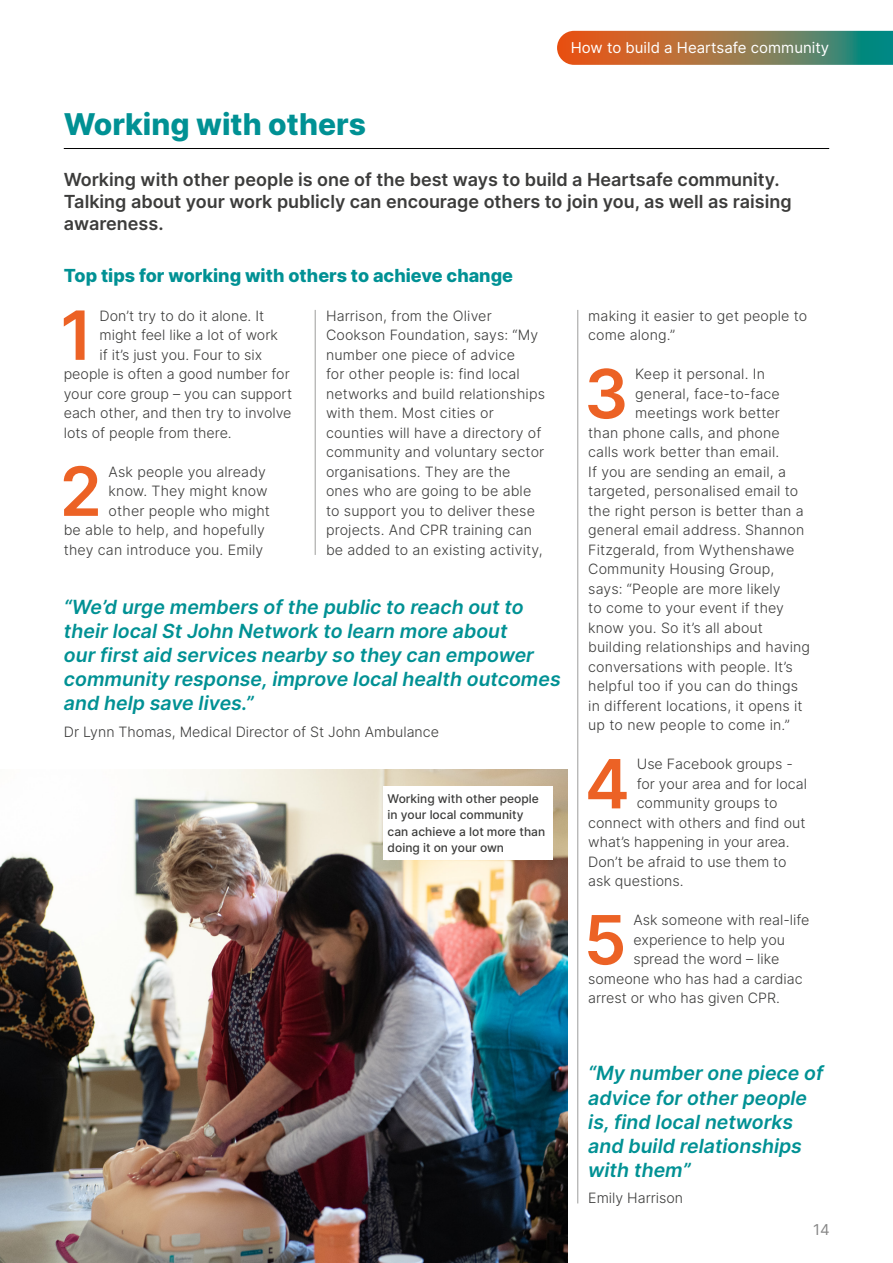
<style>
.page{position:relative;width:893px;height:1263px;background:#fff}
.page>*{position:absolute;margin:0;border:0;box-sizing:border-box;transform-origin:0 0}
.t1{font:600 67.95px "Inter";color:#ec6225}
.t2{font:800 30px "Inter";color:#009194}
.t3{font:italic 600 19.5px/24px "Inter";color:#009194}
.t4{font:600 18px/21.6px "Inter";color:#3c3c3b}
.t5{font:800 18px "Inter";color:#009194}
.t6{font:15px "Inter";color:#fff}
.t7{font:15px "Inter";color:#878787}
.t8{font:300 14.25px/19.5px "Inter";letter-spacing:.01em;color:#3c3c3b}
.t9{font:500 12px/16.5px "Inter";color:#3c3c3b}
</style>
<div class="page">
<svg style="left:557px;top:31px;width:336px;height:34px;background:#90774e"></svg>
<hr style="left:64px;top:148px;width:765px;height:1px;background:#000">
<hr style="left:315px;top:310px;width:1px;height:245px;background:#9d9d9c">
<hr style="left:577px;top:310px;width:1px;height:893px;background:#9d9d9c">
<img style="left:1px;top:770px;width:566px;height:493px">
<div style="left:383px;top:787px;width:170px;height:73px;background:#fff"></div>
<p class="t6" style="left:571px;top:36px;width:260px">How to build a Heartsafe community</p>
<h2 class="t2" style="left:64px;top:102px;width:304px">Working with others</h2>
<p class="t4" style="left:64px;top:169px;width:729px">Working with other people is one of the best ways to build a Heartsafe community.<br>Talking about your work publicly can encourage others to join you, as well as raising awareness.</p>
<p class="t5" style="left:64px;top:262px;width:451px">Top tips for working with others to achieve change</p>
<p class="t8" style="left:326px;top:306px;width:220px">Harrison, from the Oliver<br>Cookson Foundation, says: “My number one piece of advice<br>for other people is: find local networks and build relationships with them. Most cities or counties will have a directory of community and voluntary sector organisations. They are the ones who are going to be able to support you to deliver these projects. And CPR training can be added to an existing activity,</p>
<p class="t8" style="left:588px;top:306px;width:221px">making it easier to get people to come along.”</p>
<h1 class="t1" style="left:60px;top:285px;width:34px">1</h1>
<p class="t8" style="left:100px;top:306px;width:166px">Don’t try to do it alone. It</p>
<p class="t8" style="left:100px;top:325px;width:180px">might feel like a lot of work</p>
<p class="t8" style="left:100px;top:345px;width:164px">if it’s just you. Four to six</p>
<p class="t8" style="left:64px;top:364px;width:228px">people is often a good number for</p>
<p class="t8" style="left:64px;top:384px;width:230px">your core group – you can support</p>
<p class="t8" style="left:64px;top:403px;width:229px">each other, and then try to involve</p>
<p class="t8" style="left:64px;top:423px;width:170px">lots of people from there.</p>
<h1 class="t1" style="left:60px;top:441px;width:44px">2</h1>
<p class="t8" style="left:109px;top:462px;width:159px">Ask people you already</p>
<h1 class="t1" style="left:584px;top:343px;width:46px">3</h1>
<p class="t8" style="left:635px;top:364px;width:131px">Keep it personal. In</p>
<p class="t8" style="left:635px;top:384px;width:146px">general, face-to-face</p>
<p class="t8" style="left:635px;top:403px;width:146px">meetings work better</p>
<p class="t8" style="left:588px;top:423px;width:193px">than phone calls, and phone</p>
<p class="t8" style="left:588px;top:442px;width:193px">calls work better than email.</p>
<p class="t8" style="left:588px;top:462px;width:199px">If you are sending an email, a</p>
<p class="t8" style="left:588px;top:481px;width:212px">targeted, personalised email to</p>
<p class="t8" style="left:588px;top:501px;width:217px">the right person is better than a</p>
<p class="t8" style="left:588px;top:520px;width:218px">general email address. Shannon</p>
<p class="t8" style="left:588px;top:540px;width:208px">Fitzgerald, from Wythenshawe</p>
<p class="t8" style="left:588px;top:559px;width:188px">Community Housing Group,</p>
<p class="t8" style="left:588px;top:579px;width:194px">says: “People are more likely</p>
<p class="t8" style="left:588px;top:598px;width:197px">to come to your event if they</p>
<p class="t8" style="left:588px;top:618px;width:176px">know you. So it’s all about</p>
<p class="t8" style="left:588px;top:637px;width:223px">building relationships and having</p>
<p class="t8" style="left:588px;top:657px;width:206px">conversations with people. It’s</p>
<p class="t8" style="left:588px;top:676px;width:211px">helpful too if you can do things</p>
<p class="t8" style="left:588px;top:696px;width:216px">in different locations, it opens it</p>
<p class="t8" style="left:588px;top:715px;width:203px">up to new people to come in.”</p>
<h1 class="t1" style="left:585px;top:733px;width:47px">4</h1>
<p class="t8" style="left:637px;top:754px;width:158px">Use Facebook groups -</p>
<p class="t8" style="left:109px;top:481px;width:160px">know. They might know</p>
<p class="t8" style="left:109px;top:501px;width:163px">other people who might</p>
<p class="t8" style="left:64px;top:520px;width:203px">be able to help, and hopefully</p>
<p class="t8" style="left:64px;top:540px;width:201px">they can introduce you. Emily</p>
<h3 class="t3" style="left:64px;top:595px;width:498px">“We’d urge members of the public to reach out to their local St John Network to learn more about<br>our first aid services nearby so they can empower community response, improve local health outcomes and help save lives.”</h3>
<p class="t8" style="left:64px;top:722px;width:377px">Dr Lynn Thomas, Medical Director of St John Ambulance</p>
<p class="t8" style="left:637px;top:774px;width:172px">for your area and for local</p>
<p class="t8" style="left:637px;top:793px;width:142px">community groups to</p>
<p class="t8" style="left:588px;top:813px;width:219px">connect with others and find out</p>
<p class="t8" style="left:588px;top:832px;width:203px">what’s happening in your area.</p>
<p class="t8" style="left:588px;top:852px;width:200px">Don’t be afraid to use them to</p>
<p class="t8" style="left:588px;top:871px;width:97px">ask questions.</p>
<h1 class="t1" style="left:584px;top:889px;width:44px">5</h1>
<p class="t8" style="left:633px;top:910px;width:178px">Ask someone with real-life</p>
<p class="t9" style="left:388px;top:790px;width:159px">Working with other people in your local community can achieve a lot more than doing it on your own</p>
<p class="t8" style="left:633px;top:930px;width:153px">experience to help you</p>
<p class="t8" style="left:633px;top:949px;width:147px">spread the word – like</p>
<p class="t8" style="left:588px;top:969px;width:216px">someone who has had a cardiac</p>
<p class="t8" style="left:588px;top:988px;width:193px">arrest or who has given CPR.</p>
<h3 class="t3" style="left:588px;top:1061px;width:237px">“My number one piece of advice for other people is, find local networks and build relationships with them”</h3>
<p class="t8" style="left:588px;top:1188px;width:96px">Emily Harrison</p>
<p class="t7" style="left:813px;top:1219px;width:18px">14</p>
</div>
